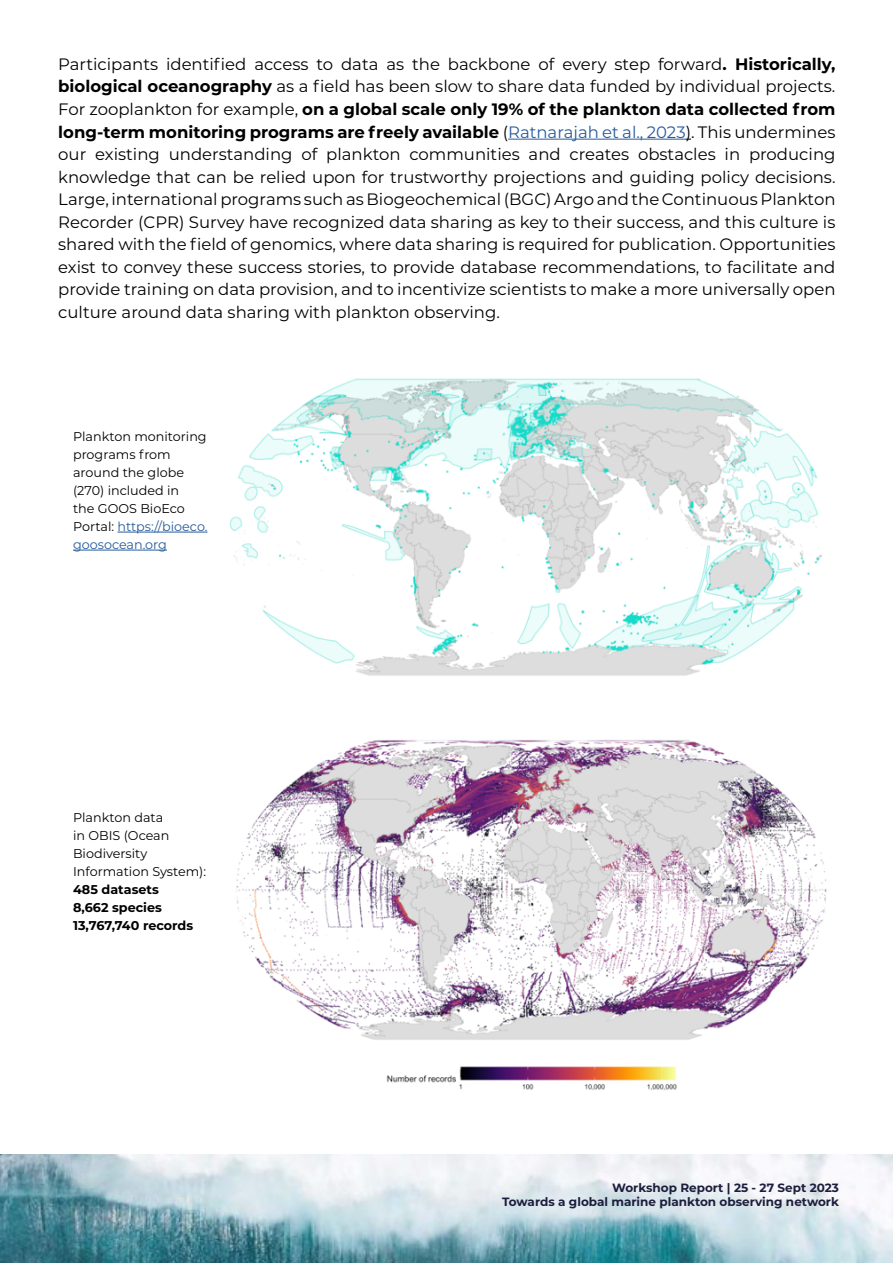
<style>
.page{position:relative;width:893px;height:1263px;background:#fff}
.page>*{position:absolute;margin:0;border:0;box-sizing:border-box;transform-origin:0 0}
.t1{font:16.5px/22.5px "Montserrat";color:#000;text-align:justify}
.t2{font:12.75px/18px "Montserrat";color:#000}
.t3{font:700 12.75px/18px "Montserrat";color:#000}
.t4{font:700 12px/14.4px "Montserrat";color:#1c1e3c;text-align:right}
.s1{font-weight:700}
.s2{color:#275b9b}
</style>
<div class="page">
<hr style="left:117px;top:532px;width:91px;height:1px;background:#275b9b">
<hr style="left:73px;top:550px;width:94px;height:1px;background:#275b9b">
<hr style="left:508px;top:139px;width:178px;height:1px;background:#275b9b">
<img style="left:236px;top:740px;width:591px;height:351px">
<img style="left:229px;top:378px;width:593px;height:298px">
<img style="left:0;top:1155px;width:893px;height:108px">
<p class="t1" style="left:58px;top:52px;width:779px">Participants identified access to data as the backbone of every step forward<span class="s1">. Historically, biological oceanography</span> as a field has been slow to share data funded by individual projects.<br>For zooplankton for example, <span class="s1">on a global scale only 19% of the plankton data collected from long-term monitoring programs are freely available</span> (<span class="s2">Ratnarajah et al., 2023</span>). This undermines our existing understanding of plankton communities and creates obstacles in producing knowledge that can be relied upon for trustworthy projections and guiding policy decisions.<br>Large, international programs such as Biogeochemical (BGC) Argo and the Continuous Plankton Recorder (CPR) Survey have recognized data sharing as key to their success, and this culture is shared with the field of genomics, where data sharing is required for publication. Opportunities exist to convey these success stories, to provide database recommendations, to facilitate and provide training on data provision, and to incentivize scientists to make a more universally open culture around data sharing with plankton observing.</p>
<p class="t2" style="left:73px;top:427px;width:136px">Plankton monitoring programs from around the globe (270) included in<br>the GOOS BioEco<br>Portal: <span class="s2">https://bioeco. goosocean.org</span></p>
<p class="t2" style="left:73px;top:808px;width:135px">Plankton data<br>in OBIS (Ocean<br>Biodiversity<br>Information System):</p>
<p class="t3" style="left:73px;top:880px;width:122px">485 datasets<br>8,662 species<br>13,767,740 records</p>
<p class="t4" style="left:502px;top:1180px;width:338px">Workshop Report | 25 - 27 Sept 2023<br>Towards a global marine plankton observing network</p>
</div>
